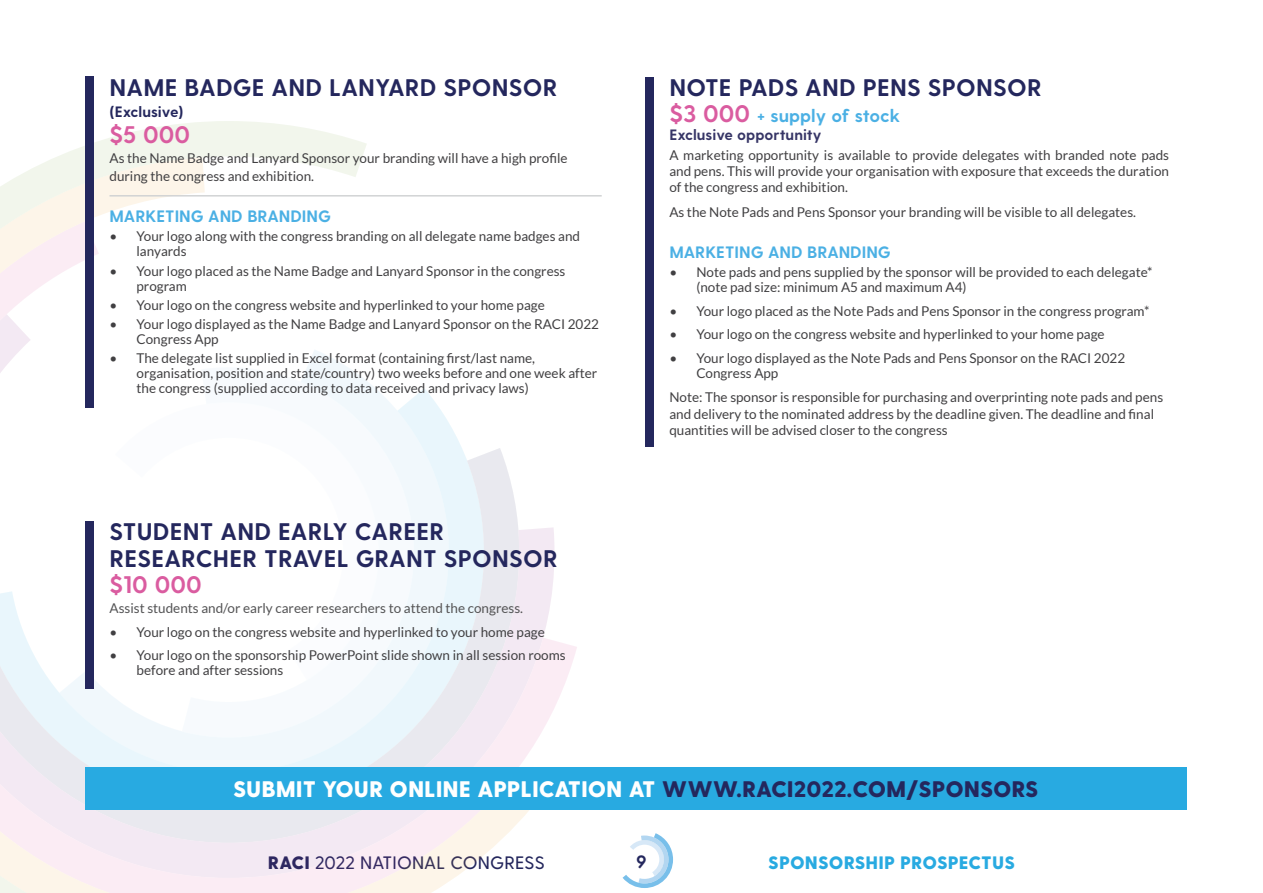
<style>
.page{position:relative;width:1263px;height:893px;background:#fff}
.page>*{position:absolute;margin:0;border:0;box-sizing:border-box;transform-origin:0 0}
.t1{font:700 24px/27px "Greycliff CF";letter-spacing:.01em;color:#24275d}
.t2{font:700 24px "Greycliff CF";color:#da5ca0}
.t3{font:800 22.5px "Greycliff CF";color:#fff}
.t4{font:500 18px "Greycliff CF";letter-spacing:.01em;color:#24275d}
.t5{font:800 18px "Greycliff CF";letter-spacing:.01em;color:#28aae1}
.t6{font:700 18px "Greycliff CF";color:#4bb0e4}
.t7{font:700 18px "Greycliff CF";color:#24275d}
.t8{font:700 16.5px "Greycliff CF";color:#4bb0e4}
.t9{font:700 15px "Greycliff CF";color:#363566}
.t10{font:700 15px "Greycliff CF";color:#24275d}
.t11{font:13.5px/15px "Lato";color:#414042}
.t12{font:13.5px "Lato";color:#545455}
.s1{font-size:24px;color:#da5ca0}
.s2{color:#24275d}
.s3{font-weight:800}
</style>
<div class="page">
<svg style="left:622px;top:833px;width:51px;height:55px"></svg>
<svg style="left:546px;top:527px;width:31px;height:283px"></svg>
<svg style="left:422px;top:388px;width:124px;height:505px"></svg>
<svg style="left:0;top:121px;width:422px;height:772px"></svg>
<div style="left:85px;top:521px;width:9px;height:168px;background:#24275d"></div>
<div style="left:645px;top:77px;width:8px;height:369px;background:#24275d"></div>
<div style="left:85px;top:77px;width:9px;height:331px;background:#24275d"></div>
<hr style="left:109px;top:195px;width:493px;height:2px;background:#d1d3d4">
<div style="left:85px;top:767px;width:1101px;height:42px;background:#28aae1"></div>
<h1 class="t1" style="left:110px;top:75px;width:449px">NAME BADGE AND LANYARD SPONSOR</h1>
<p class="t10" style="left:109px;top:103px;width:76px">(Exclusive)</p>
<h1 class="t2" style="left:109px;top:120px;width:82px">$5 000</h1>
<p class="t11" style="left:109px;top:149px;width:460px;line-height:18px">As the Name Badge and Lanyard Sponsor your branding will have a high profile during the congress and exhibition.</p>
<p class="t8" style="left:109px;top:206px;width:223px">MARKETING AND BRANDING</p>
<p class="t11" style="left:136px;top:229px;width:445px;text-indent:-27px">• Your logo along with the congress branding on all delegate name badges and lanyards</p>
<p class="t11" style="left:136px;top:263px;width:430px;text-indent:-27px">• Your logo placed as the Name Badge and Lanyard Sponsor in the congress program</p>
<p class="t11" style="left:109px;top:297px;width:437px">• Your logo on the congress website and hyperlinked to your home page</p>
<p class="t11" style="left:136px;top:317px;width:464px;text-indent:-27px">• Your logo displayed as the Name Badge and Lanyard Sponsor on the RACI 2022<br>Congress App</p>
<p class="t11" style="left:136px;top:351px;width:462px;text-indent:-27px">• The delegate list supplied in Excel format (containing first/last name, organisation, position and state/country) two weeks before and one week after the congress (supplied according to data received and privacy laws)</p>
<h1 class="t1" style="left:110px;top:519px;width:450px">STUDENT AND EARLY CAREER<br>RESEARCHER TRAVEL GRANT SPONSOR</h1>
<h1 class="t2" style="left:109px;top:570px;width:94px">$10 000</h1>
<p class="t12" style="left:109px;top:601px;width:415px">Assist students and/or early career researchers to attend the congress.</p>
<p class="t11" style="left:109px;top:624px;width:437px">• Your logo on the congress website and hyperlinked to your home page</p>
<p class="t11" style="left:136px;top:648px;width:431px;text-indent:-27px">• Your logo on the sponsorship PowerPoint slide shown in all session rooms before and after sessions</p>
<h1 class="t1" style="left:669px;top:75px;width:374px">NOTE PADS AND PENS SPONSOR</h1>
<h3 class="t6" style="left:669px;top:104px;width:232px"><span class="s1">$3 000</span> + supply of stock</h3>
<p class="t9" style="left:669px;top:125px;width:154px">Exclusive opportunity</p>
<p class="t11" style="left:669px;top:147px;width:501px;line-height:16.2px;text-align:justify">A marketing opportunity is available to provide delegates with branded note pads and pens. This will provide your organisation with exposure that exceeds the duration of the congress and exhibition.</p>
<p class="t11" style="left:669px;top:205px;width:468px">As the Note Pads and Pens Sponsor your branding will be visible to all delegates.</p>
<p class="t8" style="left:669px;top:242px;width:223px">MARKETING AND BRANDING</p>
<p class="t11" style="left:696px;top:265px;width:458px;text-indent:-27px">• Note pads and pens supplied by the sponsor will be provided to each delegate* (note pad size: minimum A5 and maximum A4)</p>
<p class="t11" style="left:669px;top:303px;width:482px">• Your logo placed as the Note Pads and Pens Sponsor in the congress program*</p>
<p class="t11" style="left:669px;top:327px;width:437px">• Your logo on the congress website and hyperlinked to your home page</p>
<p class="t11" style="left:696px;top:350px;width:430px;text-indent:-27px">• Your logo displayed as the Note Pads and Pens Sponsor on the RACI 2022<br>Congress App</p>
<p class="t11" style="left:669px;top:389px;width:495px;line-height:16.2px">Note: The sponsor is responsible for purchasing and overprinting note pads and pens and delivery to the nominated address by the deadline given. The deadline and final quantities will be advised closer to the congress</p>
<h2 class="t3" style="left:233px;top:775px;width:807px">SUBMIT YOUR ONLINE APPLICATION AT <span class="s2">WWW.RACI2022.COM/SPONSORS</span></h2>
<h3 class="t4" style="left:268px;top:852px;width:278px"><span class="s3">RACI</span> 2022 NATIONAL CONGRESS</h3>
<h3 class="t7" style="left:636px;top:851px;width:12px">9</h3>
<h3 class="t5" style="left:768px;top:851px;width:248px">SPONSORSHIP PROSPECTUS</h3>
</div>
